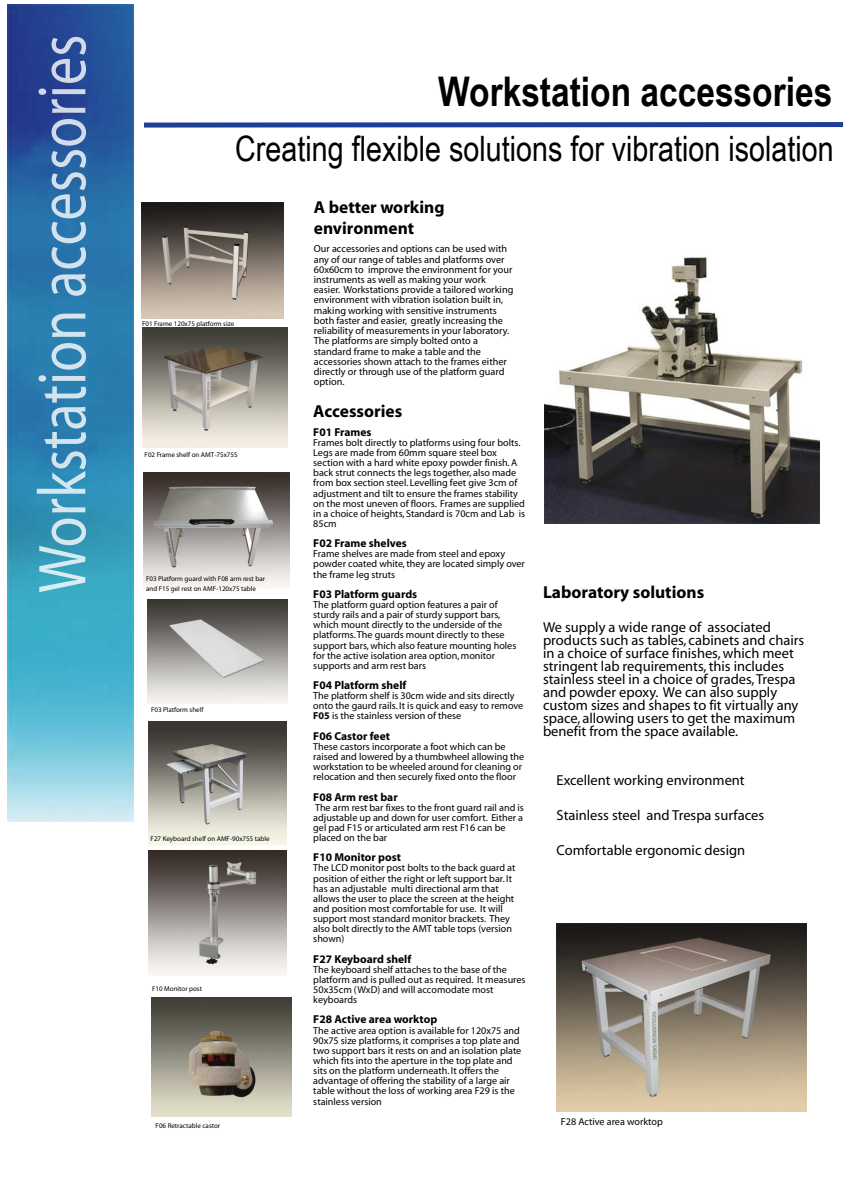
<style>
.page{position:relative;width:851px;height:1201px;background:#fff}
.page>*{position:absolute;margin:0;border:0;box-sizing:border-box;transform-origin:0 0}
.t1{font:68.3px "Myriad";color:rgb(255 255 255/.8);scale:.82 1}
.t2{font:700 40.85px "Arial Narrow";color:#000}
.t3{font:35px "Arial Narrow";color:#000}
.t4{font:700 17.35px/20.9px "Myriad";color:#000}
.t5{font:14.45px/13px "Myriad";color:#000}
.t6{font:700 11.5px "Myriad";color:#000}
.t7{font:10.2px/10.2px "Myriad";color:#000}
.t8{font:10.15px/10.2px "Myriad";color:#000}
.t9{font:7px/10.2px "Myriad";color:#000}
.s1{font-weight:700}
</style>
<div class="page">
<img style="left:8px;top:4px;width:126px;height:817px">
<svg style="left:144px;top:122px;width:700px;height:6px;background:#425ea9"></svg>
<img style="left:142px;top:202px;width:141px;height:116px">
<img style="left:142px;top:327px;width:145px;height:120px">
<img style="left:143px;top:472px;width:146px;height:116px">
<img style="left:147px;top:599px;width:140px;height:104px">
<img style="left:151px;top:997px;width:140px;height:119px">
<img style="left:148px;top:850px;width:138px;height:125px">
<img style="left:148px;top:721px;width:138px;height:124px">
<img style="left:544px;top:257px;width:274px;height:266px">
<img style="left:556px;top:924px;width:250px;height:187px">
<h1 class="t1" style="left:29px;top:593px;width:682px;rotate:-90deg">Workstation accessories</h1>
<h2 class="t2" style="left:438px;top:61px;width:395px">Workstation accessories</h2>
<h3 class="t3" style="left:235px;top:123px;width:600px">Creating flexible solutions for vibration isolation</h3>
<h3 class="t4" style="left:314px;top:197px;width:132px">A better working environment</h3>
<p class="t7" style="left:314px;top:244px;width:201px">Our accessories and options can be used with any of our range of tables and platforms over 60x60cm to improve the environment for your instruments as well as making your work easier. Workstations provide a tailored working environment with vibration isolation built in, making working with sensitive instruments both faster and easier, greatly increasing the reliability of measurements in your laboratory.<br>The platforms are simply bolted onto a standard frame to make a table and the accessories shown attach to the frames either directly or through use of the platform guard option.</p>
<h3 class="t4" style="left:313px;top:401px;width:90px">Accessories</h3>
<p class="t6" style="left:313px;top:426px;width:60px">F01 Frames</p>
<p class="t8" style="left:313px;top:438px;width:213px">Frames bolt directly to platforms using four bolts.<br>Legs are made from 60mm square steel box section with a hard white epoxy powder finish.A back strut connects the legs together, also made from box section steel. Levelling feet give 3cm of adjustment and tilt to ensure the frames stability on the most uneven of floors. Frames are supplied in a choice of heights, Standard is 70cm and Lab is 85cm</p>
<p class="t6" style="left:313px;top:537px;width:95px">F02 Frame shelves</p>
<p class="t8" style="left:313px;top:549px;width:213px">Frame shelves are made from steel and epoxy powder coated white,they are located simply over the frame leg struts</p>
<p class="t6" style="left:313px;top:588px;width:105px">F03 Platform guards</p>
<p class="t8" style="left:313px;top:600px;width:204px">The platform guard option features a pair of sturdy rails and a pair of sturdy support bars, which mount directly to the underside of the platforms.The guards mount directly to these support bars,which also feature mounting holes for the active isolation area option, monitor supports and arm rest bars</p>
<p class="t6" style="left:313px;top:679px;width:95px">F04 Platform shelf</p>
<p class="t8" style="left:313px;top:691px;width:211px">The platform shelf is 30cm wide and sits directly onto the gaurd rails. It is quick and easy to remove<br><span class="s1">F05</span> is the stainless version of these</p>
<p class="t6" style="left:313px;top:730px;width:78px">F06 Castor feet</p>
<p class="t8" style="left:313px;top:741px;width:212px">These castors incorporate a foot which can be raised and lowered by a thumbwheel allowing the workstation to be wheeled around for cleaning or relocation and then securely fixed onto the floor</p>
<p class="t6" style="left:313px;top:790px;width:86px">F08 Arm rest bar</p>
<p class="t8" style="left:313px;top:802px;width:212px">The arm rest bar fixes to the front guard rail and is adjustable up and down for user comfort. Either a gel pad F15 or articulated arm rest F16 can be placed on the bar</p>
<p class="t6" style="left:313px;top:851px;width:89px">F10 Monitor post</p>
<p class="t8" style="left:313px;top:863px;width:204px">The LCD monitor post bolts to the back guard at position of either the right or left support bar. It has an adjustable multi directional arm that allows the user to place the screen at the height and position most comfortable for use. It will support most standard monitor brackets. They also bolt directly to the AMT table tops (version shown)</p>
<p class="t6" style="left:313px;top:952px;width:99px">F27 Keyboard shelf</p>
<p class="t8" style="left:313px;top:964px;width:214px">The keyboard shelf attaches to the base of the platform and is pulled out as required. It measures 50x35cm (WxD) and will accomodate most keyboards</p>
<p class="t6" style="left:313px;top:1013px;width:125px">F28 Active area worktop</p>
<p class="t8" style="left:313px;top:1025px;width:209px">The active area option is available for 120x75 and 90x75 size platforms, it comprises a top plate and two support bars it rests on and an isolation plate which fits into the aperture in the top plate and sits on the platform underneath. It offers the advantage of offering the stability of a large air table without the loss of working area F29 is the stainless version</p>
<p class="t9" style="left:142px;top:319px;width:94px">F01 Frame 120x75 platform size</p>
<p class="t9" style="left:144px;top:450px;width:94px">F02 Frame shelf on AMT-75x75S</p>
<p class="t9" style="left:146px;top:574px;width:120px">F03 Platform guard with F08 arm rest bar and F15 gel rest on AMF-120x75 table</p>
<h3 class="t4" style="left:543px;top:582px;width:163px">Laboratory solutions</h3>
<p class="t5" style="left:543px;top:621px;width:263px">We supply a wide range of associated products such as tables, cabinets and chairs in a choice of surface finishes,which meet stringent lab requirements,this includes stainless steel in a choice of grades,Trespa and powder epoxy. We can also supply custom sizes and shapes to fit virtually any space, allowing users to get the maximum benefit from the space available.</p>
<h3 class="t5" style="left:556px;top:774px;width:190px">Excellent working environment</h3>
<h3 class="t5" style="left:556px;top:809px;width:209px">Stainless steel and Trespa surfaces</h3>
<h3 class="t5" style="left:556px;top:844px;width:190px">Comfortable ergonomic design</h3>
<p class="t9" style="left:151px;top:704px;width:54px">F03 Platform shelf</p>
<p class="t9" style="left:150px;top:834px;width:120px">F27 Keyboard shelf on AMF-90x75S table</p>
<p class="t9" style="left:152px;top:984px;width:51px">F10 Monitor post</p>
<p class="t9" style="left:156px;top:1120px;width:66px">F06 Retractable castor</p>
<p class="t8" style="left:560px;top:1116px;width:103px">F28 Active area worktop</p>
</div>
